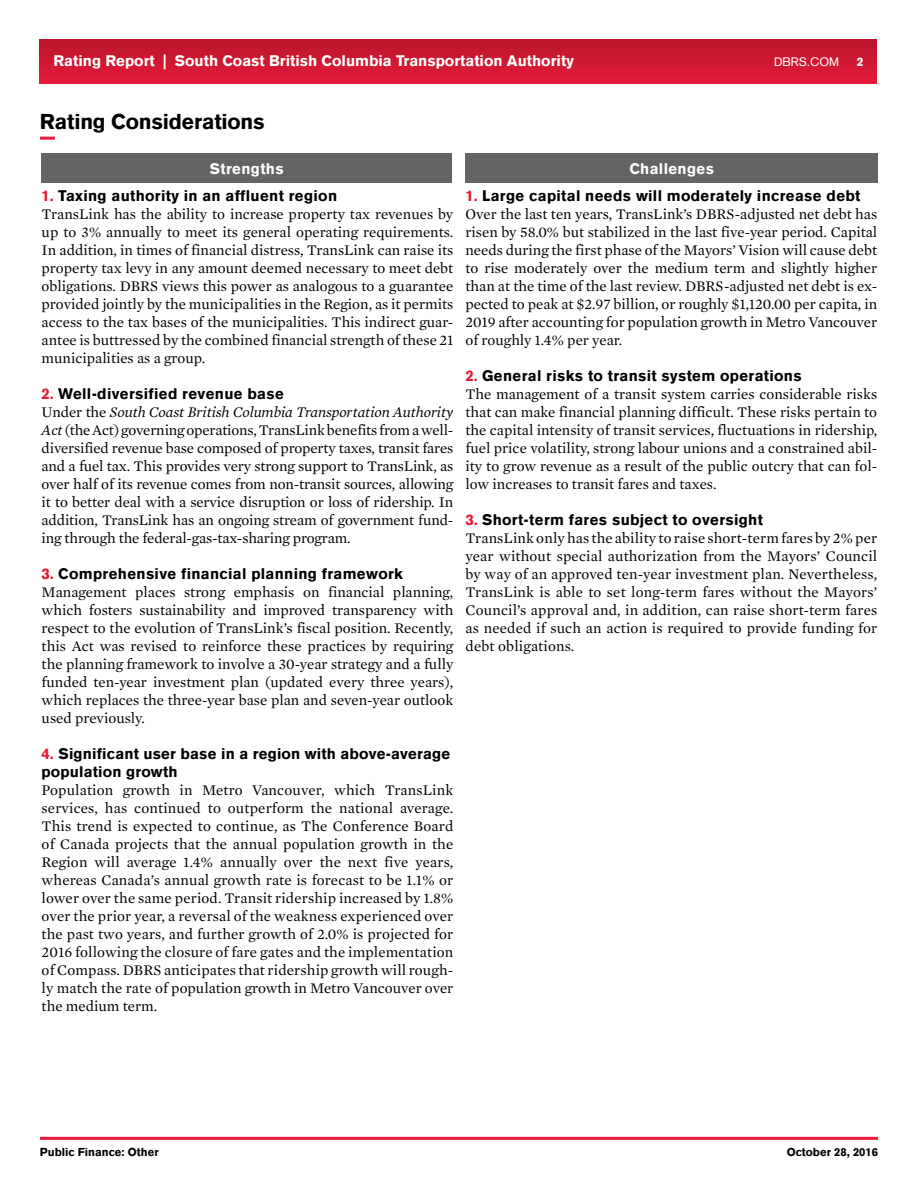
<style>
.page{position:relative;width:918px;height:1188px;background:#fff}
.page>*{position:absolute;margin:0;border:0;box-sizing:border-box;transform-origin:0 0}
.t1{font:900 21px "Akzidenz Grotesk";letter-spacing:-.01em;color:#000}
.t2{font:15px/18px "Mercury Text G1";color:#000;text-align:justify}
.t3{font:900 15px/18px "Akzidenz Grotesk";letter-spacing:.02em;color:#000}
.t4{font:900 15px "Akzidenz Grotesk";color:#fff}
.t5{font:900 15px "Akzidenz Grotesk";letter-spacing:.02em;color:#fff}
.t6{font:12px "Akzidenz Grotesk";color:#fff}
.t7{font:900 12px "Akzidenz Grotesk";color:#fff}
.t8{font:900 11.25px "Akzidenz Grotesk";color:#000}
.s1{color:#e71b39}
.s2{font-style:italic}
</style>
<div class="page">
<hr style="left:40px;top:1137px;width:838px;height:3px;background:#e71b39">
<div style="left:40px;top:40px;width:837px;height:43px;background:linear-gradient(to bottom,#ba152b,#e41b38)"></div>
<hr style="left:40px;top:137px;width:15px;height:3px;background:#e71b39">
<div style="left:42px;top:153px;width:410px;height:30px;background:#636466"></div>
<div style="left:465px;top:153px;width:413px;height:30px;background:#636466"></div>
<p class="t4" style="left:53px;top:51px;width:522px">Rating Report | South Coast British Columbia Transportation Authority</p>
<p class="t6" style="left:774px;top:54px;width:67px">DBRS.COM</p>
<p class="t7" style="left:857px;top:54px;width:8px">2</p>
<h1 class="t1" style="left:40px;top:108px;width:226px">Rating Considerations</h1>
<p class="t5" style="left:210px;top:159px;width:75px">Strengths</p>
<p class="t3" style="left:42px;top:187px;width:297px"><span class="s1">1.</span> Taxing authority in an affluent region</p>
<p class="t2" style="left:42px;top:205px;width:413px">TransLink has the ability to increase property tax revenues by up to 3% annually to meet its general operating requirements.<br>In addition, in times of financial distress, TransLink can raise its property tax levy in any amount deemed necessary to meet debt obligations. DBRS views this power as analogous to a guarantee provided jointly by the municipalities in the Region, as it permits access to the tax bases of the municipalities. This indirect guar&shy;antee is buttressed by the combined financial strength of these 21 municipalities as a group.</p>
<p class="t3" style="left:42px;top:385px;width:244px"><span class="s1">2.</span> Well-diversified revenue base</p>
<p class="t2" style="left:42px;top:403px;width:413px">Under the <span class="s2">South Coast British Columbia Transportation Authority Act</span> (the Act) governing operations, TransLink benefits from a well&shy;diversified revenue base composed of property taxes, transit fares and a fuel tax. This provides very strong support to TransLink, as over half of its revenue comes from non-transit sources, allowing it to better deal with a service disruption or loss of ridership. In addition, TransLink has an ongoing stream of government fund&shy;ing through the federal-gas-tax-sharing program.</p>
<p class="t3" style="left:42px;top:565px;width:363px"><span class="s1">3.</span> Comprehensive financial planning framework</p>
<p class="t2" style="left:42px;top:583px;width:413px">Management places strong emphasis on financial planning, which fosters sustainability and improved transparency with respect to the evolution of TransLink’s fiscal position. Recently, this Act was revised to reinforce these practices by requiring the planning framework to involve a 30-year strategy and a fully funded ten-year investment plan (updated every three years), which replaces the three-year base plan and seven-year outlook used previously.</p>
<p class="t3" style="left:42px;top:745px;width:410px"><span class="s1">4.</span> Significant user base in a region with above-average population growth</p>
<p class="t2" style="left:42px;top:781px;width:413px">Population growth in Metro Vancouver, which TransLink services, has continued to outperform the national average.<br>This trend is expected to continue, as The Conference Board of Canada projects that the annual population growth in the Region will average 1.4% annually over the next five years, whereas Canada’s annual growth rate is forecast to be 1.1% or lower over the same period. Transit ridership increased by 1.8% over the prior year, a reversal of the weakness experienced over the past two years, and further growth of 2.0% is projected for 2016 following the closure of fare gates and the implementation of Compass. DBRS anticipates that ridership growth will rough&shy;ly match the rate of population growth in Metro Vancouver over the medium term.</p>
<p class="t5" style="left:629px;top:159px;width:86px">Challenges</p>
<p class="t3" style="left:465px;top:187px;width:397px"><span class="s1">1.</span> Large capital needs will moderately increase debt</p>
<p class="t2" style="left:465px;top:205px;width:413px">Over the last ten years, TransLink’s DBRS-adjusted net debt has risen by 58.0% but stabilized in the last five-year period. Capital needs during the first phase of the Mayors’ Vision will cause debt to rise moderately over the medium term and slightly higher than at the time of the last review. DBRS-adjusted net debt is ex&shy;pected to peak at $2.97 billion, or roughly $1,120.00 per capita, in 2019 after accounting for population growth in Metro Vancouver of roughly 1.4% per year.</p>
<p class="t3" style="left:465px;top:367px;width:338px"><span class="s1">2.</span> General risks to transit system operations</p>
<p class="t2" style="left:465px;top:385px;width:413px">The management of a transit system carries considerable risks that can make financial planning difficult. These risks pertain to the capital intensity of transit services, fluctuations in ridership, fuel price volatility, strong labour unions and a constrained abil&shy;ity to grow revenue as a result of the public outcry that can fol&shy;low increases to transit fares and taxes.</p>
<p class="t3" style="left:465px;top:511px;width:299px"><span class="s1">3.</span> Short-term fares subject to oversight</p>
<p class="t2" style="left:465px;top:529px;width:413px">TransLink only has the ability to raise short-term fares by 2% per year without special authorization from the Mayors’ Council by way of an approved ten-year investment plan. Nevertheless, TransLink is able to set long-term fares without the Mayors’ Council’s approval and, in addition, can raise short-term fares as needed if such an action is required to provide funding for debt obligations.</p>
<p class="t8" style="left:40px;top:1145px;width:120px">Public Finance: Other</p>
<p class="t8" style="left:787px;top:1145px;width:93px">October 28, 2016</p>
</div>
